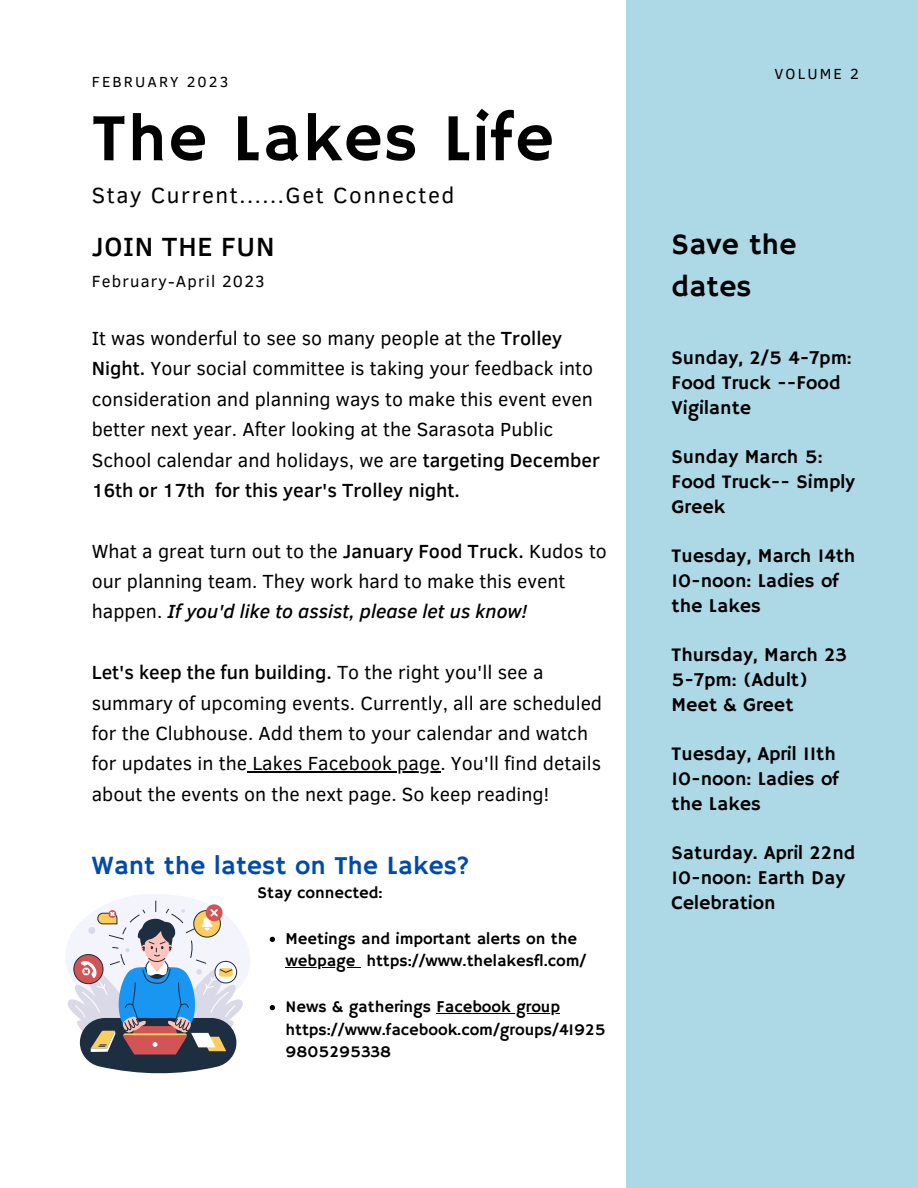
<style>
.page{position:relative;width:918px;height:1188px;background:#fff}
.page>*{position:absolute;margin:0;border:0;box-sizing:border-box;transform-origin:0 0}
.t1{font:67.5px "Hammersmith One";letter-spacing:.02em;color:#000}
.t2{font:30px/41.7px "Hammersmith One";color:#000}
.t3{font:500 27px "Clear Sans";letter-spacing:.03em;color:#000}
.t4{font:26.25px "Hammersmith One";color:#004aad}
.t5{font:22.5px "Clear Sans";letter-spacing:.07em;color:#000}
.t6{font:19.5px/30.3px "Clear Sans";color:#000}
.t7{font:19.5px/24.8px "Hammersmith One";color:#000}
.t8{font:16.5px/22.8px "Hammersmith One";color:#000}
.t9{font:16.5px "Clear Sans";letter-spacing:.07em;color:#000}
.t10{font:15px "Clear Sans";letter-spacing:.14em;color:#000}
.s1{font-weight:500}
.s2{font-weight:500;font-style:italic}
</style>
<div class="page">
<div style="left:626px;top:0;width:292px;height:1188px;background:#add8e6"></div>
<hr style="left:247px;top:771px;width:193px;height:2px;background:#000">
<svg style="left:66px;top:894px;width:184px;height:180px"></svg>
<svg style="left:270px;top:937px;width:5px;height:5px"></svg>
<hr style="left:286px;top:967px;width:70px;height:1px;background:#000">
<svg style="left:270px;top:1005px;width:5px;height:5px"></svg>
<hr style="left:437px;top:1013px;width:123px;height:1px;background:#000">
<p class="t10" style="left:92px;top:71px;width:138px">FEBRUARY 2023</p>
<h1 class="t1" style="left:92px;top:99px;width:464px">The Lakes Life</h1>
<p class="t5" style="left:92px;top:179px;width:364px">Stay Current......Get Connected</p>
<h3 class="t3" style="left:92px;top:226px;width:184px">JOIN THE FUN</h3>
<p class="t9" style="left:92px;top:269px;width:174px">February-April 2023</p>
<p class="t6" style="left:92px;top:322px;width:510px">It was wonderful to see so many people at the <span class="s1">Trolley Night.</span> Your social committee is taking your feedback into consideration and planning ways to make this event even better next year. After looking at the Sarasota Public School calendar and holidays, we are <span class="s1">targeting December 16th or 17th for this year's Trolley night.</span></p>
<p class="t6" style="left:92px;top:535px;width:517px">What a great turn out to the <span class="s1">January Food Truck.</span> Kudos to our planning team. They work hard to make this event happen. <span class="s2">If you'd like to assist, please let us know!</span></p>
<p class="t6" style="left:92px;top:656px;width:512px"><span class="s1">Let's keep the fun building.</span> To the right you'll see a summary of upcoming events. Currently, all are scheduled for the Clubhouse. Add them to your calendar and watch for updates in the Lakes Facebook page. You'll find details about the events on the next page. So keep reading!</p>
<h3 class="t4" style="left:92px;top:851px;width:380px">Want the latest on The Lakes?</h3>
<p class="t8" style="left:258px;top:882px;width:127px">Stay connected:</p>
<p class="t8" style="left:286px;top:928px;width:302px">Meetings and important alerts on the webpage https://www.thelakesfl.com/</p>
<p class="t8" style="left:286px;top:996px;width:322px">News &amp; gatherings Facebook group https://www.facebook.com/groups/41925<br>9805295338</p>
<p class="t10" style="left:775px;top:62px;width:86px">VOLUME 2</p>
<h2 class="t2" style="left:672px;top:225px;width:127px">Save the dates</h2>
<p class="t7" style="left:672px;top:347px;width:182px">Sunday, 2/5 4-7pm:<br>Food Truck --Food<br>Vigilante</p>
<p class="t7" style="left:672px;top:446px;width:185px">Sunday March 5:<br>Food Truck-- Simply<br>Greek</p>
<p class="t7" style="left:672px;top:545px;width:185px">Tuesday, March 14th<br>10-noon: Ladies of the Lakes</p>
<p class="t7" style="left:672px;top:644px;width:177px">Thursday, March 23<br>5-7pm: (Adult)<br>Meet &amp; Greet</p>
<p class="t7" style="left:672px;top:743px;width:169px">Tuesday, April 11th<br>10-noon: Ladies of the Lakes</p>
<p class="t7" style="left:672px;top:842px;width:185px">Saturday. April 22nd<br>10-noon: Earth Day<br>Celebration</p>
</div>
